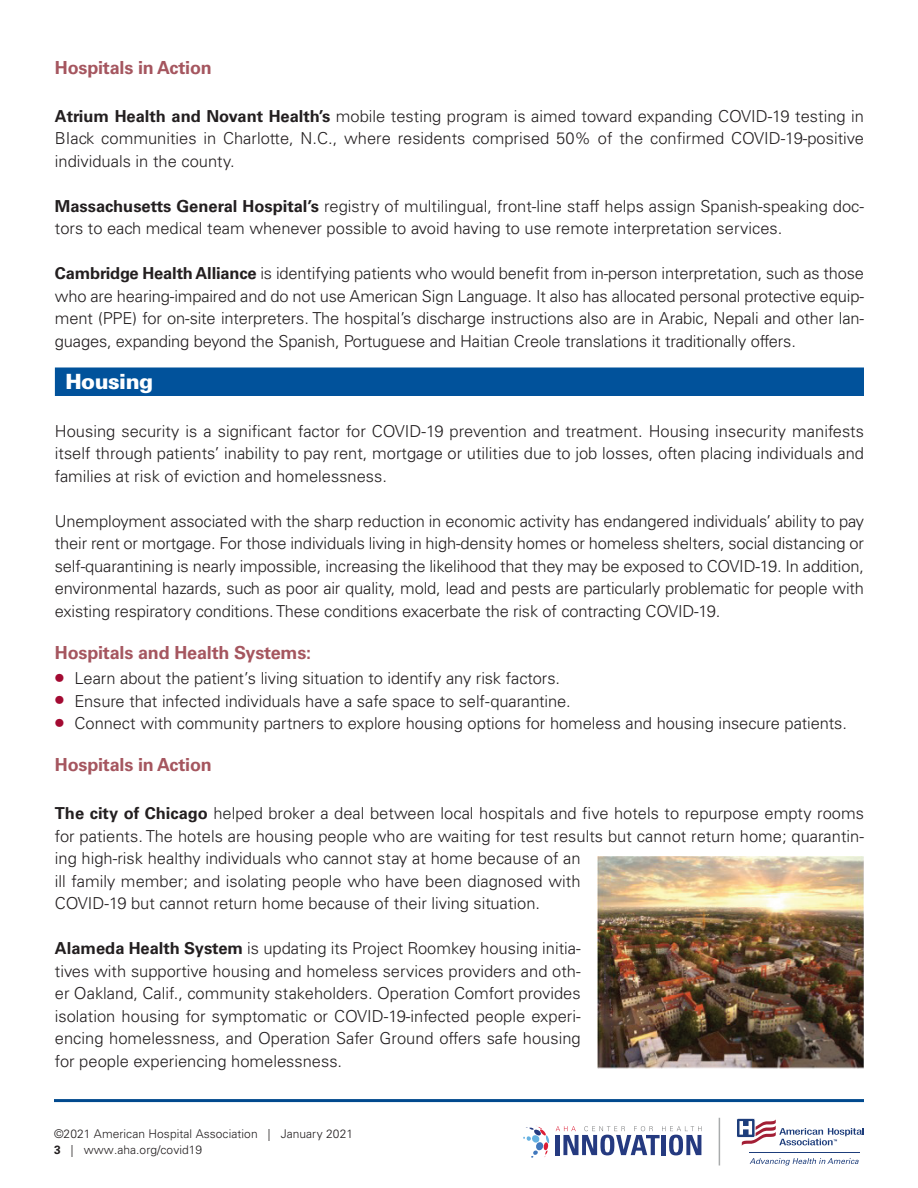
<style>
.page{position:relative;width:918px;height:1188px;background:#fff}
.page>*{position:absolute;margin:0;border:0;box-sizing:border-box;transform-origin:0 0}
.t1{font:900 21px "Univers LT Std";letter-spacing:-.025em;color:#fff}
.t2{font:700 18px "Univers LT Std";letter-spacing:-.01em;color:#a5565f}
.t3{font:300 16.5px/22.5px "Univers LT Std";color:#231f20;text-align:justify}
.t4{font:300 12px/16.5px "Univers LT Std";letter-spacing:.005em;color:#231f20}
.s1{font-weight:700}
.s2{font-weight:700;font-stretch:condensed;font-size:22.5px;color:#a30a32}
</style>
<div class="page">
<hr style="left:54px;top:1099px;width:810px;height:3px;background:#01498e">
<hr style="left:749px;top:1152px;width:111px;height:1px;background:#1d3d7b">
<svg style="left:750px;top:1158px;width:109px;height:8px"></svg>
<svg style="left:736px;top:1118px;width:128px;height:28px"></svg>
<hr style="left:719px;top:1118px;width:1px;height:48px;background:#a8abac">
<svg style="left:523px;top:1126px;width:26px;height:32px"></svg>
<svg style="left:556px;top:1126px;width:146px;height:29px"></svg>
<div style="left:55px;top:368px;width:809px;height:28px;background:#01529b"></div>
<img style="left:597px;top:856px;width:267px;height:213px">
<p class="t2" style="left:55px;top:57px;width:158px">Hospitals in Action</p>
<p class="t3" style="left:55px;top:104px;width:811px"><span class="s1">Atrium Health and Novant Health’s</span> mobile testing program is aimed toward expanding COVID-19 testing in BIack communities in Charlotte, N.C., where residents comprised 50% of the confirmed COVID-19-positive individuals in the county.</p>
<p class="t3" style="left:55px;top:194px;width:811px"><span class="s1">Massachusetts General Hospital’s</span> registry of multilingual, front-line staff helps assign Spanish-speaking doc&shy;tors to each medical team whenever possible to avoid having to use remote interpretation services.</p>
<p class="t3" style="left:55px;top:262px;width:811px"><span class="s1">Cambridge Health Alliance</span> is identifying patients who would benefit from in-person interpretation, such as those who are hearing-impaired and do not use American Sign Language. It also has allocated personal protective equip&shy;ment (PPE) for on-site interpreters. The hospital’s discharge instructions also are in Arabic, Nepali and other lan&shy;guages, expanding beyond the Spanish, Portuguese and Haitian Creole translations it traditionally offers.</p>
<p class="t1" style="left:65px;top:368px;width:89px">Housing</p>
<p class="t3" style="left:55px;top:419px;width:811px">Housing security is a significant factor for COVID-19 prevention and treatment. Housing insecurity manifests itself through patients’ inability to pay rent, mortgage or utilities due to job losses, often placing individuals and families at risk of eviction and homelessness.</p>
<p class="t3" style="left:55px;top:509px;width:811px">Unemployment associated with the sharp reduction in economic activity has endangered individuals’ ability to pay their rent or mortgage. For those individuals living in high-density homes or homeless shelters, social distancing or self-quarantining is nearly impossible, increasing the likelihood that they may be exposed to COVID-19. In addition, environmental hazards, such as poor air quality, mold, lead and pests are particularly problematic for people with existing respiratory conditions. These conditions exacerbate the risk of contracting COVID-19.</p>
<p class="t2" style="left:55px;top:642px;width:258px">Hospitals and Health Systems:</p>
<p class="t3" style="left:55px;top:667px;width:507px"><span class="s2">•</span> Learn about the patient’s living situation to identify any risk factors.</p>
<p class="t3" style="left:55px;top:689px;width:517px"><span class="s2">•</span> Ensure that infected individuals have a safe space to self-quarantine.</p>
<p class="t3" style="left:55px;top:712px;width:794px"><span class="s2">•</span> Connect with community partners to explore housing options for homeless and housing insecure patients.</p>
<p class="t2" style="left:55px;top:754px;width:158px">Hospitals in Action</p>
<p class="t3" style="left:55px;top:802px;width:811px;text-align:left"><span class="s1">The city of Chicago</span> helped broker a deal between local hospitals and five hotels to repurpose empty rooms for patients. The hotels are housing people who are waiting for test results but cannot return home; quarantin&shy;ing high-risk healthy individuals who cannot stay at home because of an<br>ill family member; and isolating people who have been diagnosed with<br>COVID-19 but cannot return home because of their living situation.</p>
<p class="t3" style="left:55px;top:937px;width:527px"><span class="s1">Alameda Health System</span> is updating its Project Roomkey housing initia&shy;tives with supportive housing and homeless services providers and oth&shy;er Oakland, Calif., community stakeholders. Operation Comfort provides isolation housing for symptomatic or COVID-19-infected people experi&shy;encing homelessness, and Operation Safer Ground offers safe housing for people experiencing homelessness.</p>
<p class="t4" style="left:54px;top:1125px;width:301px">©2021 American Hospital Association | January 2021<br><span class="s1">3</span> | www.aha.org/covid19</p>
</div>
